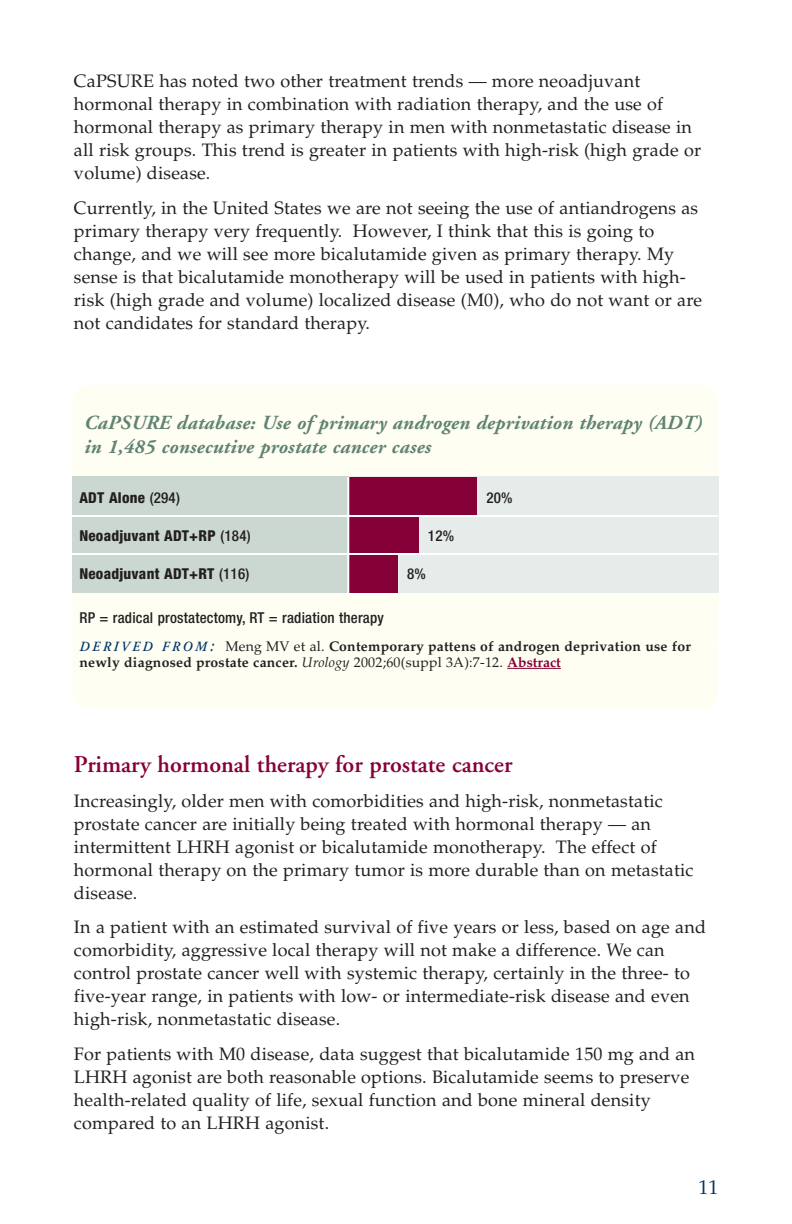
<style>
.page{position:relative;width:792px;height:1224px;background:#fff}
.page>*{position:absolute;margin:0;border:0;box-sizing:border-box;transform-origin:0 0}
.t1{font:600 24px "Adobe Garamond";color:#860038}
.t2{font:italic 700 20px/24px "Adobe Garamond";letter-spacing:.01em;color:#608373}
.t3{font:20px "Palatino";color:#003768}
.t4{font:18px/23px "Palatino";letter-spacing:.01em;color:#231f20}
.t5{font:800 condensed 15px "Helvetica Neue";letter-spacing:.015em;color:#231f20}
.t6{font:500 condensed 15px "Helvetica Neue";letter-spacing:.015em;color:#231f20}
.t7{font:700 14px/16px "Palatino";letter-spacing:.015em;color:#231f20}
.s1{font-weight:500}
.s2{font-family:"Adobe Garamond";font-weight:600;font-style:italic;color:#003768}
.s3{font-family:"Adobe Garamond";font-weight:600;font-style:italic;font-size:16px;color:#003768}
.s4{font-weight:400}
.s5{font-weight:400;font-style:italic}
.s6{color:#860038}
</style>
<div class="page">
<div style="left:72px;top:385px;width:646px;height:324px;background:#fffef3;border-radius:17px"></div>
<div style="left:350px;top:477px;width:368px;height:116px;background:#e6ece9"></div>
<div style="left:348px;top:477px;width:129px;height:38px;background:#860038"></div>
<div style="left:348px;top:515px;width:71px;height:39px;background:#860038"></div>
<div style="left:348px;top:554px;width:50px;height:38px;background:#860038"></div>
<div style="left:72px;top:477px;width:276px;height:116px;background:#cbd8d1"></div>
<hr style="left:72px;top:553px;width:646px;height:2px;background:#fff">
<hr style="left:72px;top:647px;width:646px;height:1px;background:#fff">
<hr style="left:347px;top:477px;width:2px;height:116px;background:#fff">
<hr style="left:507px;top:668px;width:54px;height:1px;background:#860038">
<hr style="left:72px;top:515px;width:646px;height:2px;background:#fff">
<p class="t4" style="left:74px;top:72px;width:629px">CaPSURE has noted two other treatment trends — more neoadjuvant hormonal therapy in combination with radiation therapy, and the use of hormonal therapy as primary therapy in men with nonmetastatic disease in all risk groups. This trend is greater in patients with high-risk (high grade or volume) disease.</p>
<p class="t4" style="left:74px;top:198px;width:629px">Currently, in the United States we are not seeing the use of antiandrogens as primary therapy very frequently. However, I think that this is going to change, and we will see more bicalutamide given as primary therapy. My sense is that bicalutamide monotherapy will be used in patients with high&shy;risk (high grade and volume) localized disease (M0), who do not want or are not candidates for standard therapy.</p>
<p class="t2" style="left:84px;top:412px;width:620px">CaPSURE database: Use of primary androgen deprivation therapy (ADT) in 1,485 consecutive prostate cancer cases</p>
<p class="t5" style="left:79px;top:492px;width:102px">ADT Alone <span class="s1">(294)</span></p>
<p class="t6" style="left:486px;top:492px;width:28px">20%</p>
<p class="t5" style="left:79px;top:530px;width:173px">Neoadjuvant ADT+RP <span class="s1">(184)</span></p>
<p class="t6" style="left:428px;top:530px;width:28px">12%</p>
<p class="t5" style="left:79px;top:568px;width:171px">Neoadjuvant ADT+RT <span class="s1">(116)</span></p>
<p class="t6" style="left:407px;top:568px;width:20px">8%</p>
<p class="t6" style="left:79px;top:612px;width:306px">RP = radical prostatectomy, RT = radiation therapy</p>
<p class="t7" style="left:79px;top:640px;width:613px"><span class="s2">D E R I VE D FR O M</span> <span class="s3">:</span> <span class="s4">Meng MV et al.</span> Contemporary pattens of androgen deprivation use for newly diagnosed prostate cancer. <span class="s5">Urology</span> <span class="s4">2002;60(suppl 3A):7-12.</span> <span class="s6">Abstract</span></p>
<h1 class="t1" style="left:74px;top:755px;width:440px">Primary hormonal therapy for prostate cancer</h1>
<p class="t4" style="left:74px;top:791px;width:621px">Increasingly, older men with comorbidities and high-risk, nonmetastatic prostate cancer are initially being treated with hormonal therapy — an intermittent LHRH agonist or bicalutamide monotherapy. The effect of hormonal therapy on the primary tumor is more durable than on metastatic disease.</p>
<p class="t4" style="left:74px;top:918px;width:634px">In a patient with an estimated survival of five years or less, based on age and comorbidity, aggressive local therapy will not make a difference. We can control prostate cancer well with systemic therapy, certainly in the three- to five-year range, in patients with low- or intermediate-risk disease and even high-risk, nonmetastatic disease.</p>
<p class="t4" style="left:74px;top:1044px;width:623px">For patients with M0 disease, data suggest that bicalutamide 150 mg and an LHRH agonist are both reasonable options. Bicalutamide seems to preserve health-related quality of life, sexual function and bone mineral density compared to an LHRH agonist.</p>
<p class="t3" style="left:698px;top:1179px;width:21px">11</p>
</div>
